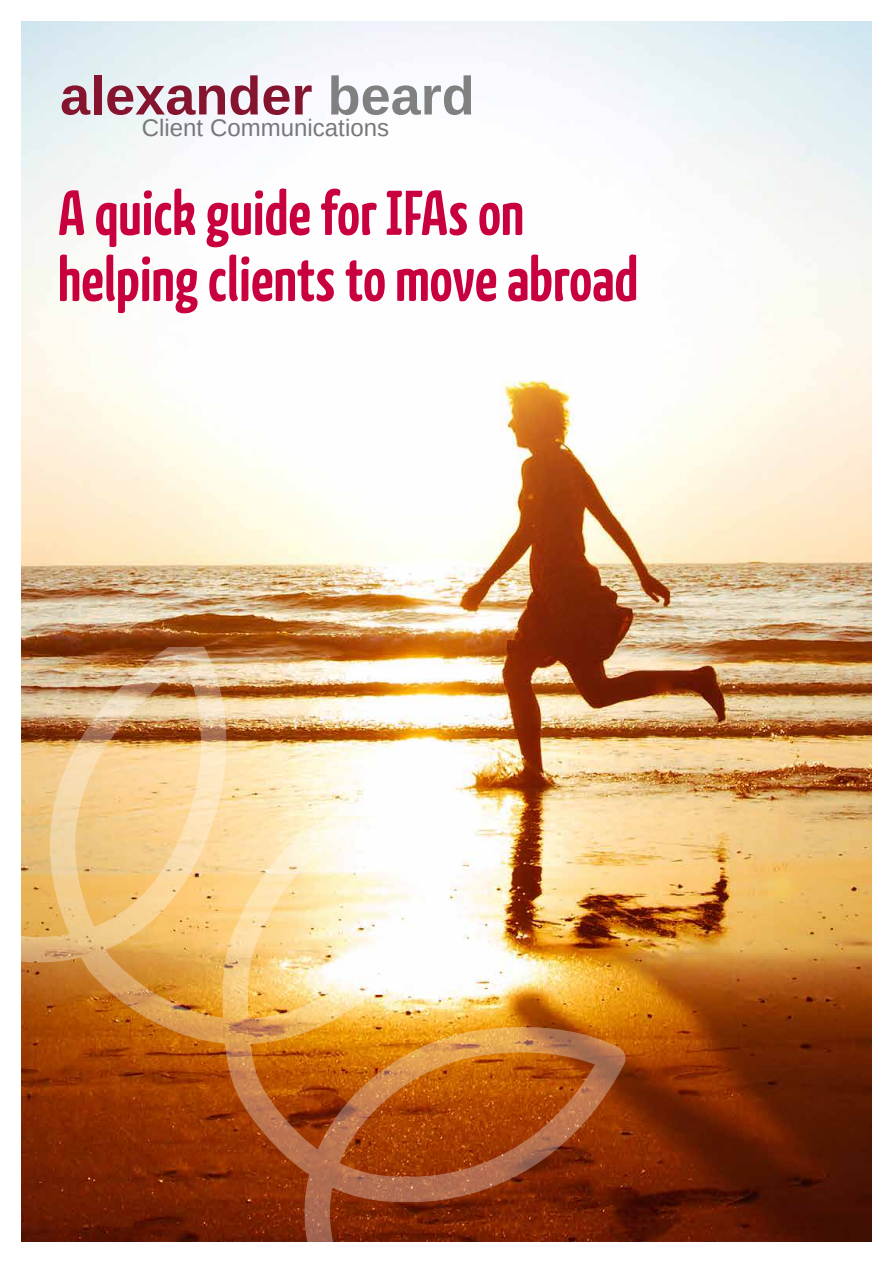
<style>
.page{position:relative;width:893px;height:1263px;background:#fff}
.page>*{position:absolute;margin:0;border:0;box-sizing:border-box;transform-origin:0 0}
.t1{font:700 63px/66px "Kava Pro";color:#c9003e}
.t2{font:700 54px "Arimo";color:#85152f}
.t3{font:24px "Arimo";color:#76787a}
.s1{color:#808080}
</style>
<div class="page">
<img style="left:21px;top:21px;width:851px;height:1221px">
<img style="left:21px;top:648px;width:617px;height:594px">
<p class="t2" style="left:60px;top:59px;width:416px">alexander <span class="s1">beard</span></p>
<p class="t3" style="left:142px;top:112px;width:249px">Client Communications</p>
<p class="t1" style="left:58px;top:180px;width:581px">A quick guide for IFAs on helping clients to move abroad</p>
</div>
